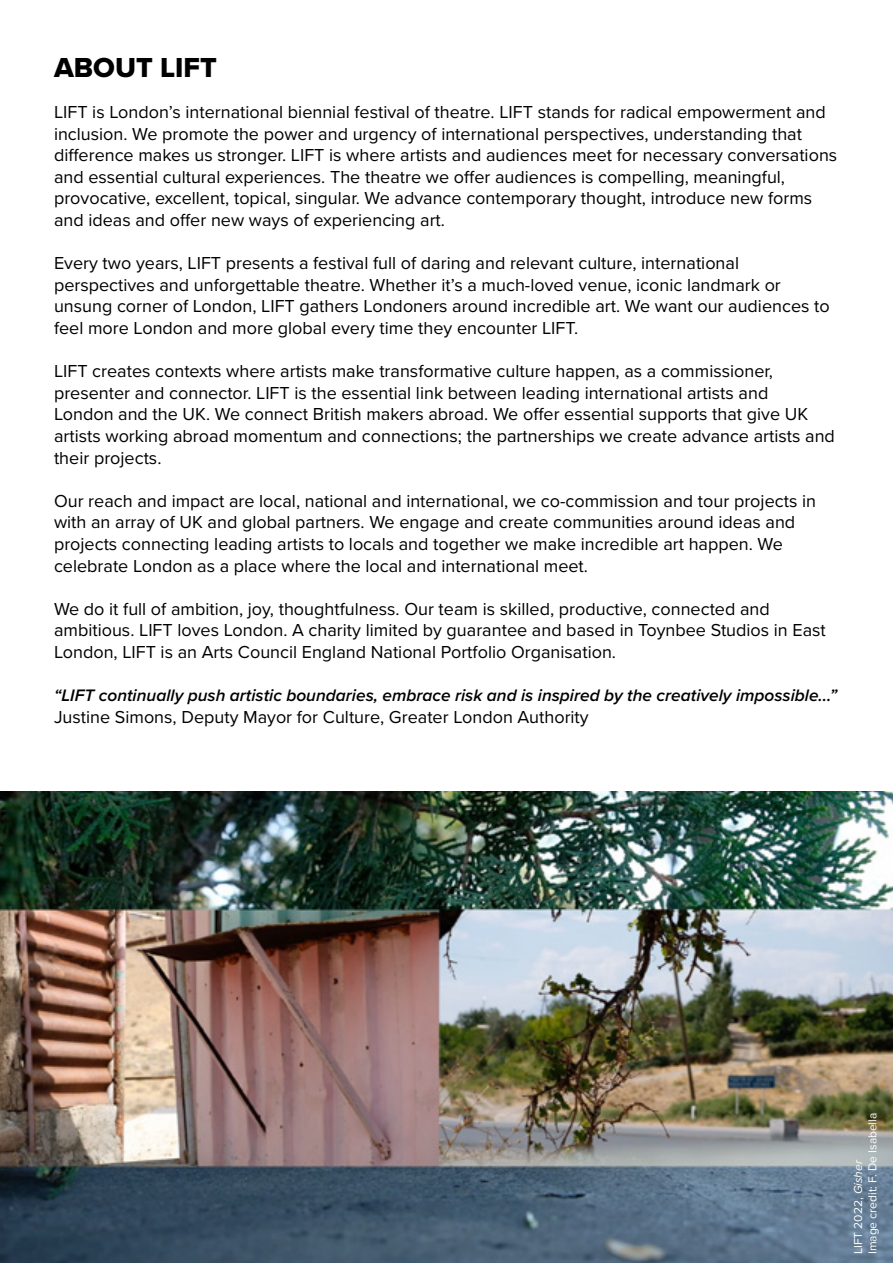
<style>
.page{position:relative;width:893px;height:1263px;background:#fff}
.page>*{position:absolute;margin:0;border:0;box-sizing:border-box;transform-origin:0 0}
.t1{font:28.5px "Proxima Nova Extrabld";color:#000}
.t2{font:18px/21.6px "Proxima Nova";color:#000}
.t3{font:italic 600 17.25px "Proxima Nova";color:#000}
.t4{font:12px/14.4px "Proxima Nova";color:#fff}
.s1{font-style:italic}
</style>
<div class="page">
<img style="left:0;top:791px;width:893px;height:472px">
<h1 class="t1" style="left:54px;top:46px;width:164px">ABOUT LIFT</h1>
<p class="t2" style="left:54px;top:100px;width:785px">LIFT is London’s international biennial festival of theatre. LIFT stands for radical empowerment and inclusion. We promote the power and urgency of international perspectives, understanding that difference makes us stronger. LIFT is where artists and audiences meet for necessary conversations and essential cultural experiences. The theatre we offer audiences is compelling, meaningful, provocative, excellent, topical, singular. We advance contemporary thought, introduce new forms and ideas and offer new ways of experiencing art.</p>
<p class="t2" style="left:54px;top:252px;width:777px">Every two years, LIFT presents a festival full of daring and relevant culture, international perspectives and unforgettable theatre. Whether it’s a much-loved venue, iconic landmark or unsung corner of London, LIFT gathers Londoners around incredible art. We want our audiences to feel more London and more global every time they encounter LIFT.</p>
<p class="t2" style="left:54px;top:360px;width:782px">LIFT creates contexts where artists make transformative culture happen, as a commissioner, presenter and connector. LIFT is the essential link between leading international artists and<br>London and the UK. We connect British makers abroad. We offer essential supports that give UK artists working abroad momentum and connections; the partnerships we create advance artists and their projects.</p>
<p class="t2" style="left:54px;top:489px;width:763px">Our reach and impact are local, national and international, we co-commission and tour projects in with an array of UK and global partners. We engage and create communities around ideas and projects connecting leading artists to locals and together we make incredible art happen. We celebrate London as a place where the local and international meet.</p>
<p class="t2" style="left:54px;top:597px;width:773px">We do it full of ambition, joy, thoughtfulness. Our team is skilled, productive, connected and ambitious. LIFT loves London. A charity limited by guarantee and based in Toynbee Studios in East<br>London, LIFT is an Arts Council England National Portfolio Organisation.</p>
<p class="t3" style="left:54px;top:683px;width:785px">“LIFT continually push artistic boundaries, embrace risk and is inspired by the creatively impossible...”</p>
<p class="t2" style="left:54px;top:705px;width:536px">Justine Simons, Deputy Mayor for Culture, Greater London Authority</p>
<p class="t4" style="left:850px;top:1254px;width:143px;rotate:-90deg">LIFT 2022, <span class="s1">Gisher<br></span>Image credit: F. De Isabella</p>
</div>
